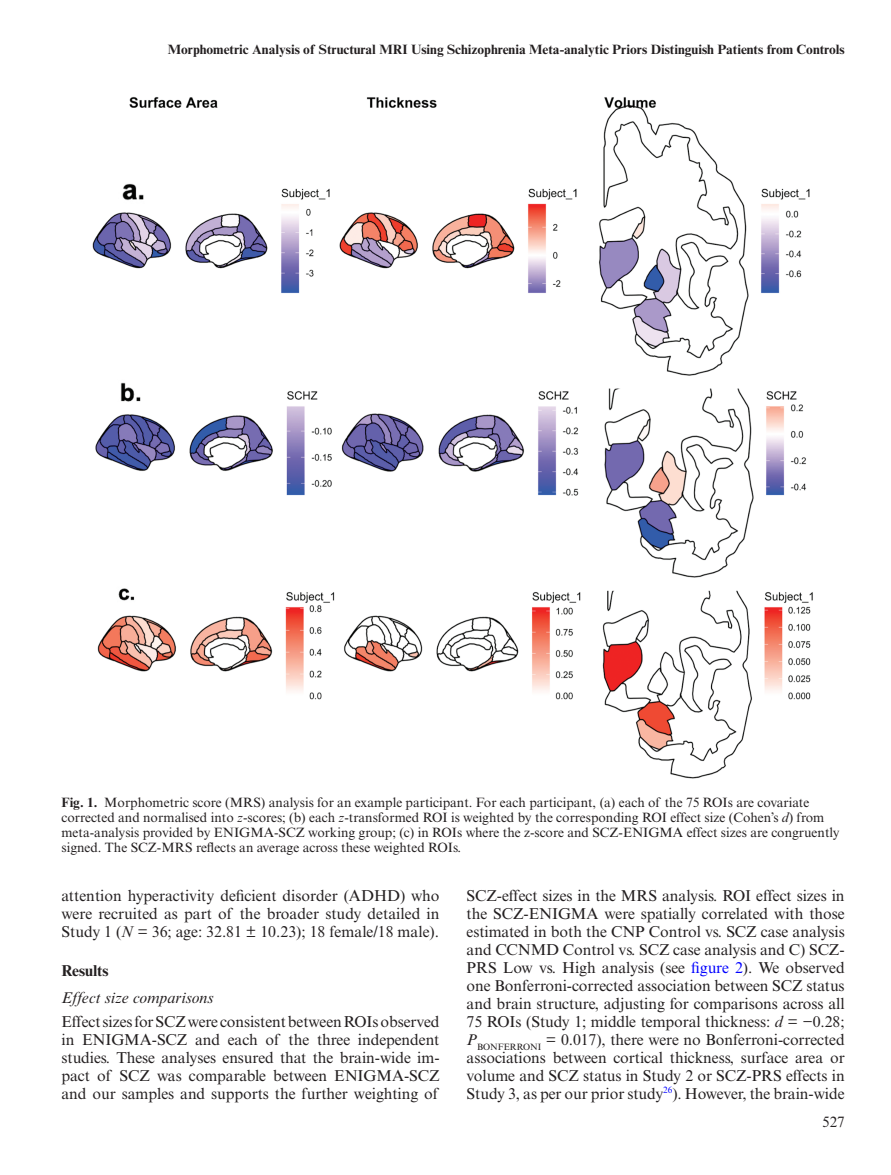
<style>
.page{position:relative;width:891px;height:1175px;background:#fff}
.page>*{position:absolute;margin:0;border:0;box-sizing:border-box;transform-origin:0 0}
.t1{font:15.75px/18px "Times New Roman MT Std";letter-spacing:-.005em;color:#231f20;text-align:justify}
.t2{font:italic 15.75px "Times New Roman MT Std";color:#231f20}
.t3{font:700 15.75px "Times New Roman MT Std";color:#231f20}
.t4{font:15px "Times New Roman MT Std";color:#231f20}
.t5{font:13.5px/15px "Times New Roman MT Std";color:#231f20}
.t6{font:700 13.5px "Times New Roman MT Std";color:#231f20}
.s1{font-weight:700}
.s2{font-style:italic}
.s3{color:#00f}
</style>
<div class="page">
<img style="left:92px;top:97px;width:721px;height:682px">
<p class="t6" style="left:168px;top:41px;width:678px">Morphometric Analysis of Structural MRI Using Schizophrenia Meta-analytic Priors Distinguish Patients from Controls</p>
<p class="t5" style="left:62px;top:795px;width:779px"><span class="s1">Fig. 1.</span> Morphometric score (MRS) analysis for an example participant. For each participant, (a) each of the 75 ROIs are covariate corrected and normalised into <span class="s2">z</span>-scores; (b) each <span class="s2">z</span>-transformed ROI is weighted by the corresponding ROI effect size (Cohen’s <span class="s2">d</span>) from meta-analysis provided by ENIGMA-SCZ working group; (c) in ROIs where the z-score and SCZ-ENIGMA effect sizes are congruently signed. The SCZ-MRS reflects an average across these weighted ROIs.</p>
<p class="t1" style="left:62px;top:886px;width:379px">attention hyperactivity deficient disorder (ADHD) who were recruited as part of the broader study detailed in Study 1 (<span class="s2">N</span> = 36; age: 32.81 ± 10.23); 18 female/18 male).</p>
<p class="t3" style="left:62px;top:960px;width:49px">Results</p>
<p class="t2" style="left:62px;top:988px;width:154px">Effect size comparisons</p>
<p class="t1" style="left:62px;top:1012px;width:380px">Effect sizes for SCZ were consistent between ROIs observed in ENIGMA-SCZ and each of the three independent studies. These analyses ensured that the brain-wide im&shy;pact of SCZ was comparable between ENIGMA-SCZ and our samples and supports the further weighting of</p>
<p class="t1" style="left:466px;top:886px;width:380px">SCZ-effect sizes in the MRS analysis. ROI effect sizes in the SCZ-ENIGMA were spatially correlated with those estimated in both the CNP Control vs. SCZ case analysis and CCNMD Control vs. SCZ case analysis and C) SCZ-PRS Low vs. High analysis (see <span class="s3">figure 2</span>). We observed one Bonferroni-corrected association between SCZ status and brain structure, adjusting for comparisons across all 75 ROIs (Study 1; middle temporal thickness: <span class="s2">d</span> = −0.28; <span class="s2">P</span><sub>BONFERRONI</sub> = 0.017), there were no Bonferroni-corrected associations between cortical thickness, surface area or volume and SCZ status in Study 2 or SCZ-PRS effects in Study 3, as per our prior study<sup>26</sup>). However, the brain-wide</p>
<p class="t4" style="left:822px;top:1113px;width:24px">527</p>
</div>
